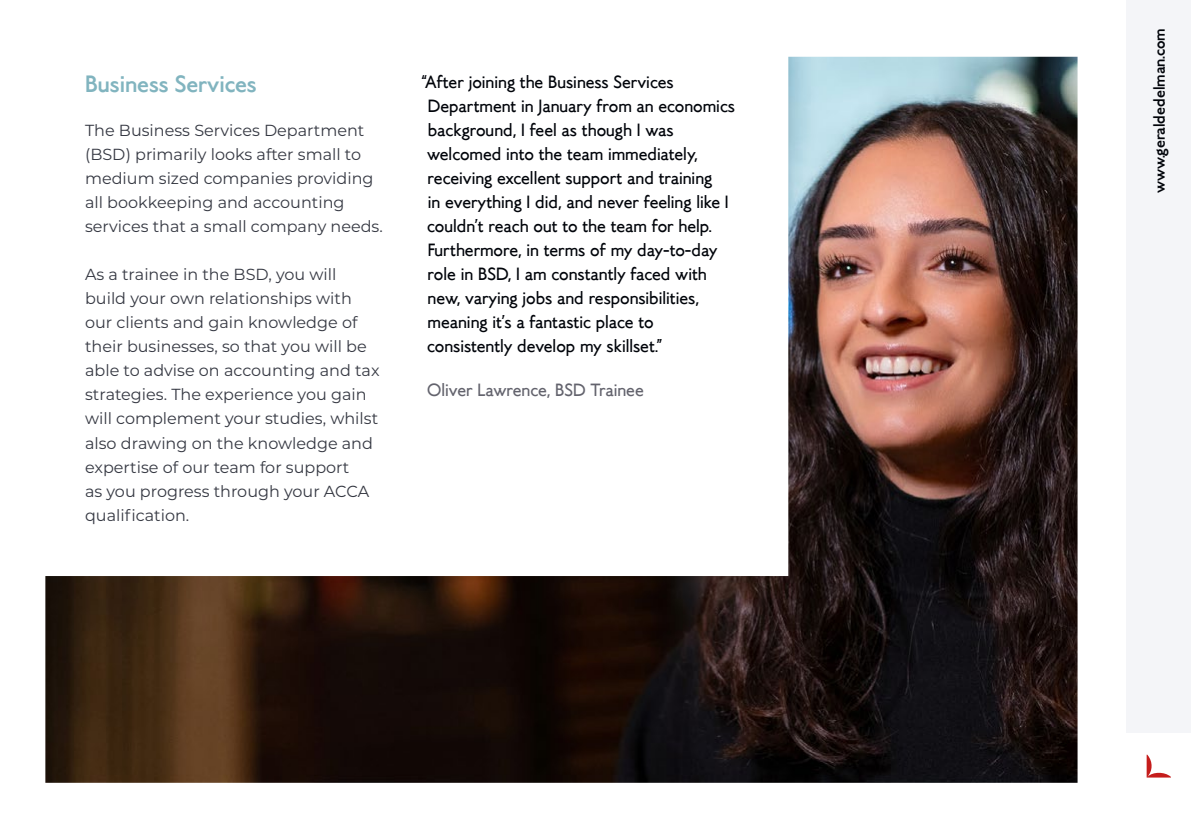
<style>
.page{position:relative;width:1191px;height:840px;background:#fff}
.page>*{position:absolute;margin:0;border:0;box-sizing:border-box;transform-origin:0 0}
.t1{font:500 24px "MTT Roma";color:#81b4bf}
.t2{font:18px/24px "MTT Roma";color:#01040a}
.t3{font:18px "MTT Roma";color:#63636d}
.t4{font:16px/24px "Montserrat";color:#353842}
.t5{font:500 16px "MTT Roma";color:#01040a}
</style>
<div class="page">
<div style="left:1126px;top:0;width:65px;height:732px;background:#f4f5f8"></div>
<svg style="left:1146px;top:754px;width:25px;height:23px"></svg>
<img style="left:45px;top:57px;width:1032px;height:725px">
<h1 class="t1" style="left:85px;top:68px;width:173px">Business Services</h1>
<p class="t4" style="left:85px;top:118px;width:299px">The Business Services Department (BSD) primarily looks after small to medium sized companies providing all bookkeeping and accounting services that a small company needs.</p>
<p class="t4" style="left:85px;top:262px;width:296px">As a trainee in the BSD, you will build your own relationships with our clients and gain knowledge of their businesses, so that you will be able to advise on accounting and tax strategies. The experience you gain will complement your studies, whilst also drawing on the knowledge and expertise of our team for support<br>as you progress through your ACCA qualification.</p>
<p class="t2" style="left:427px;top:69px;width:309px;text-indent:-5px">“After joining the Business Services Department in January from an economics background, I feel as though I was welcomed into the team immediately, receiving excellent support and training<br>in everything I did, and never feeling like I couldn’t reach out to the team for help.<br>Furthermore, in terms of my day-to-day role in BSD, I am constantly faced with new, varying jobs and responsibilities, meaning it’s a fantastic place to consistently develop my skillset.”</p>
<p class="t3" style="left:427px;top:377px;width:218px">Oliver Lawrence, BSD Trainee</p>
<p class="t5" style="left:1149px;top:193px;width:166px;rotate:-90deg">www.geraldedelman.com</p>
</div>
